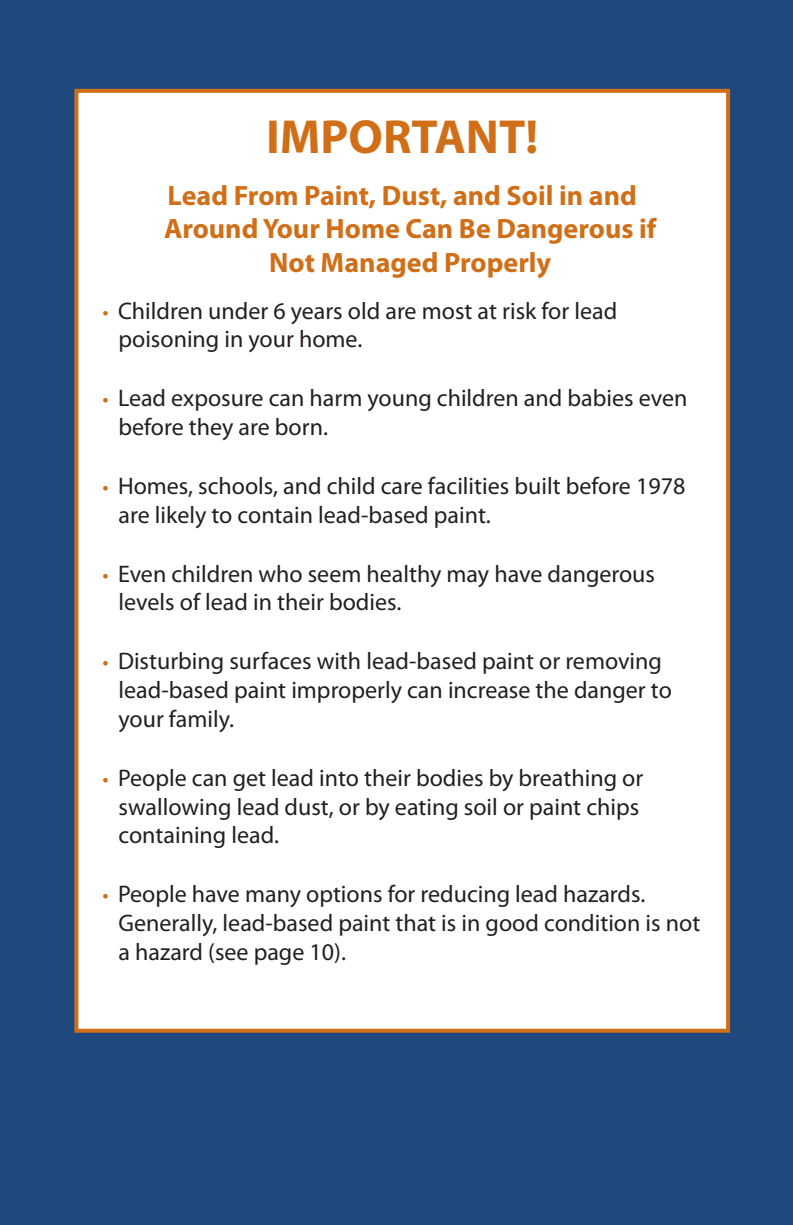
<style>
.page{position:relative;width:793px;height:1225px;background:#fff}
.page>*{position:absolute;margin:0;border:0;box-sizing:border-box;transform-origin:0 0}
.t1{font:700 48px "Myriad Pro";color:#d06f18}
.t2{font:700 28px/33.6px "Myriad Pro";color:#d06f18;text-align:center}
.t3{font:24px/28.8px "Myriad Pro";color:#231f20}
.s1{font-size:22px;color:#d06f18}
</style>
<div class="page">
<div style="left:0;top:0;width:792px;height:1224px;background:#1f497d"></div>
<div style="left:76px;top:91px;width:651px;height:939px;background:#fff"></div>
<div style="left:74px;top:89px;width:655px;height:943px;border:4px solid #d06f18"></div>
<p class="t1" style="left:266px;top:105px;width:273px">IMPORTANT!</p>
<p class="t2" style="left:164px;top:177px;width:493px">Lead From Paint, Dust, and Soil in and<br>Around Your Home Can Be Dangerous if<br>Not Managed Properly</p>
<p class="t3" style="left:118px;top:296px;width:500px;text-indent:-16px"><span class="s1">•</span> Children under 6 years old are most at risk for lead poisoning in your home.</p>
<p class="t3" style="left:118px;top:383px;width:570px;text-indent:-16px"><span class="s1">•</span> Lead exposure can harm young children and babies even before they are born.</p>
<p class="t3" style="left:118px;top:471px;width:568px;text-indent:-16px"><span class="s1">•</span> Homes, schools, and child care facilities built before 1978 are likely to contain lead-based paint.</p>
<p class="t3" style="left:118px;top:558px;width:537px;text-indent:-16px"><span class="s1">•</span> Even children who seem healthy may have dangerous levels of lead in their bodies.</p>
<p class="t3" style="left:118px;top:646px;width:554px;text-indent:-16px"><span class="s1">•</span> Disturbing surfaces with lead-based paint or removing lead-based paint improperly can increase the danger to your family.</p>
<p class="t3" style="left:118px;top:762px;width:526px;text-indent:-16px"><span class="s1">•</span> People can get lead into their bodies by breathing or swallowing lead dust, or by eating soil or paint chips containing lead.</p>
<p class="t3" style="left:118px;top:879px;width:583px;text-indent:-16px"><span class="s1">•</span> People have many options for reducing lead hazards.<br>Generally, lead-based paint that is in good condition is not a hazard (see page 10).</p>
</div>
